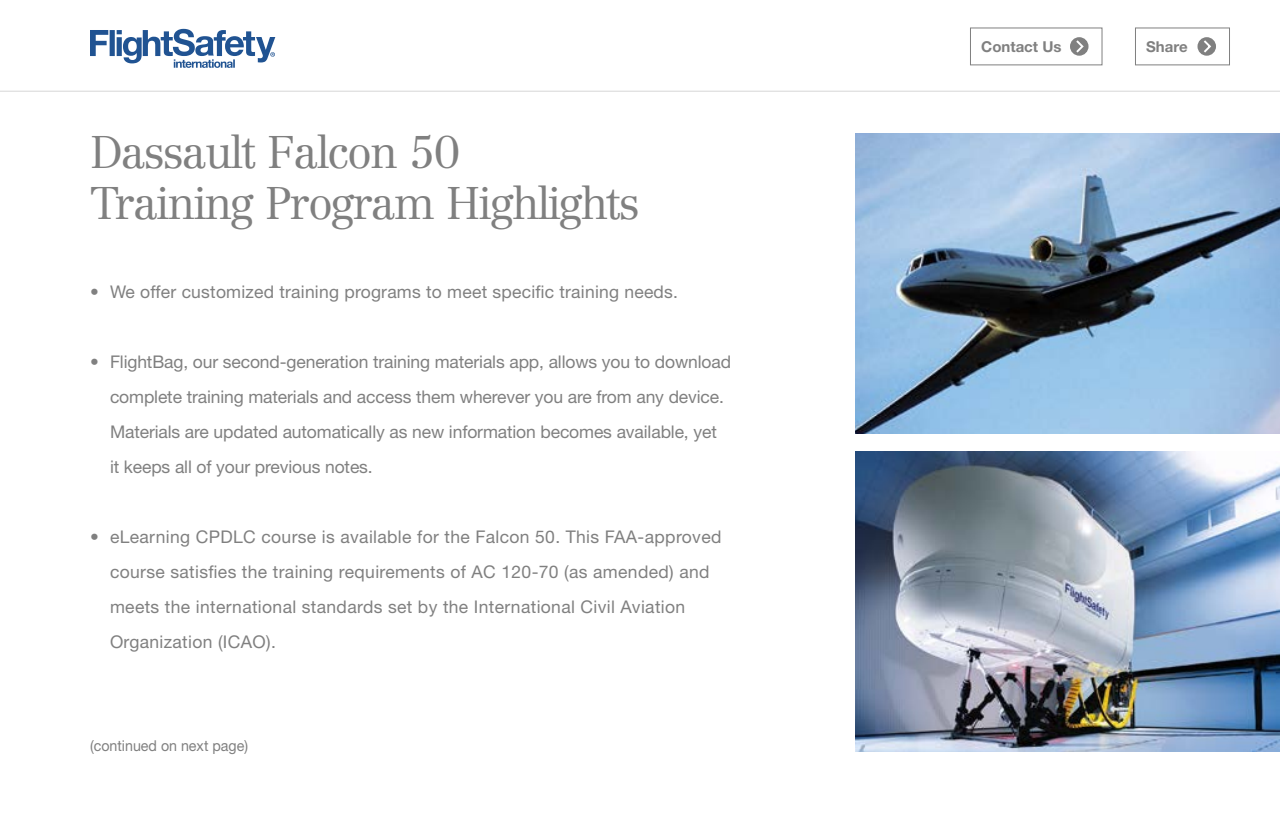
<style>
.page{position:relative;width:1280px;height:840px;background:#fff}
.page>*{position:absolute;margin:0;border:0;box-sizing:border-box;transform-origin:0 0}
.t1{font:300 45px/51.2px "Centennial";letter-spacing:-.04em;color:#808080}
.t2{font:17.5px/35px "Helvetica Neue";letter-spacing:.015em;color:#808080}
.t3{font:17.5px/35px "Helvetica Neue";letter-spacing:-.005em;color:#808080}
.t4{font:15px "Helvetica Neue";color:#808080;scale:.95 1}
.t5{font:700 15px "Helvetica Neue";color:#808080}
</style>
<div class="page">
<div style="left:970px;top:27px;width:133px;height:38px;border:1px solid #808080"></div>
<svg style="left:1070px;top:37px;width:19px;height:19px"></svg>
<svg style="left:1074px;top:38px;width:11px;height:17px"></svg>
<div style="left:1135px;top:27px;width:95px;height:38px;border:1px solid #808080"></div>
<div style="left:1198px;top:37px;width:18px;height:19px;background:#808080;border-radius:50%"></div>
<svg style="left:1202px;top:38px;width:11px;height:17px"></svg>
<svg style="left:90px;top:29px;width:185px;height:39px"></svg>
<img style="left:855px;top:134px;width:425px;height:299px">
<img style="left:855px;top:452px;width:425px;height:299px">
<hr style="left:0;top:91px;width:1280px;height:1px;background:#dfdfdf">
<h1 class="t1" style="left:90px;top:126px;width:551px">Dassault Falcon 50<br>Training Program Highlights</h1>
<p class="t2" style="left:90px;top:274px;width:590px">• We offer customized training programs to meet specific training needs.</p>
<p class="t3" style="left:110px;top:344px;width:623px;text-indent:-20px">• FlightBag, our second-generation training materials app, allows you to download complete training materials and access them wherever you are from any device.<br>Materials are updated automatically as new information becomes available, yet<br>it keeps all of your previous notes.</p>
<p class="t2" style="left:110px;top:519px;width:613px;text-indent:-20px">• eLearning CPDLC course is available for the Falcon 50. This FAA-approved course satisfies the training requirements of AC 120-70 (as amended) and meets the international standards set by the International Civil Aviation Organization (ICAO).</p>
<p class="t4" style="left:90px;top:736px;width:168px">(continued on next page)</p>
<p class="t5" style="left:981px;top:37px;width:82px">Contact Us</p>
<p class="t5" style="left:1146px;top:37px;width:43px">Share</p>
</div>
